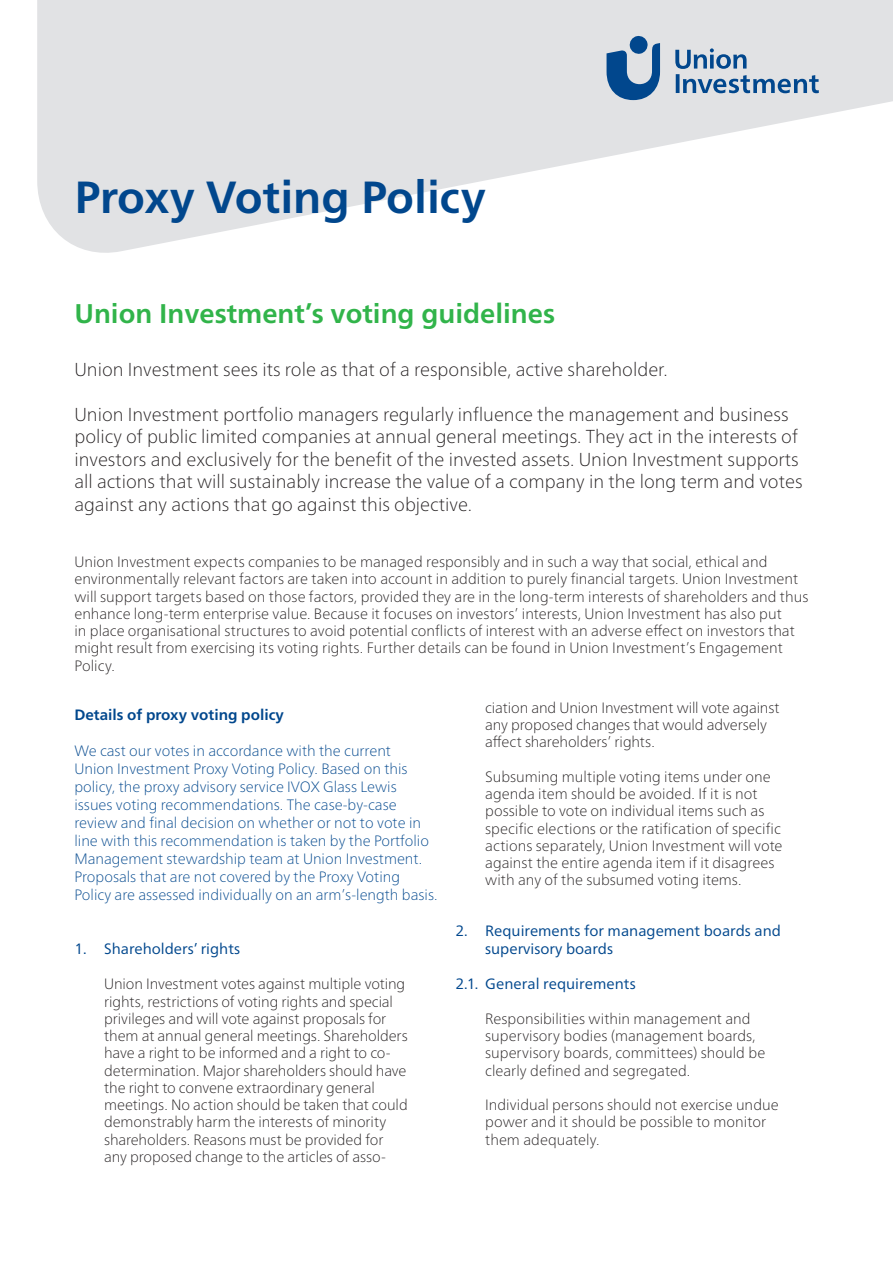
<style>
.page{position:relative;width:893px;height:1263px;background:#fff}
.page>*{position:absolute;margin:0;border:0;box-sizing:border-box;transform-origin:0 0}
.t1{font:700 45px "Frutiger Neue LT Pro";color:#01478d}
.t2{font:700 27px "Frutiger Neue LT Pro";color:#31b44a}
.t3{font:100 18.75px/22.5px "Frutiger Neue LT Pro";color:#231f20}
.t4{font:100 15px/17.2px "Frutiger Neue LT Pro";color:#231f20}
._03_Zwischenheadline{font:100 15px/18px "Frutiger Neue LT Pro";color:#01478d}
._03_Zwischenheadline-2{font:15px/18px "Frutiger Neue LT Pro";color:#01478d}
._03_Zwischenheadline-3{font:700 15px "Frutiger Neue LT Pro";color:#01478d}
</style>
<div class="page">
<svg style="left:37px;top:0;width:856px;height:253px;fill:#e1e2e4"></svg>
<svg style="left:607px;top:35px;width:212px;height:65px;background:#a8bbce"></svg>
<p class="t1" style="left:74px;top:171px;width:413px">Proxy Voting Policy</p>
<p class="t2" style="left:74px;top:297px;width:482px">Union Investment’s voting guidelines</p>
<p class="t3" style="left:74px;top:358px;width:595px">Union Investment sees its role as that of a responsible, active shareholder.</p>
<p class="t3" style="left:74px;top:403px;width:730px">Union Investment portfolio managers regularly influence the management and business policy of public limited companies at annual general meetings. They act in the interests of investors and exclusively for the benefit of the invested assets. Union Investment supports all actions that will sustainably increase the value of a company in the long term and votes against any actions that go against this objective.</p>
<p class="t4" style="left:74px;top:553px;width:735px">Union Investment expects companies to be managed responsibly and in such a way that social, ethical and environmentally relevant factors are taken into account in addition to purely financial targets. Union Investment will support targets based on those factors, provided they are in the long-term interests of shareholders and thus enhance long-term enterprise value. Because it focuses on investors’ interests, Union Investment has also put<br>in place organisational structures to avoid potential conflicts of interest with an adverse effect on investors that might result from exercising its voting rights. Further details can be found in Union Investment’s Engagement Policy.</p>
<p class="_03_Zwischenheadline-3" style="left:74px;top:706px;width:211px">Details of proxy voting policy</p>
<p class="_03_Zwischenheadline" style="left:74px;top:742px;width:365px">We cast our votes in accordance with the current<br>Union Investment Proxy Voting Policy. Based on this policy, the proxy advisory service IVOX Glass Lewis issues voting recommendations. The case-by-case review and final decision on whether or not to vote in line with this recommendation is taken by the Portfolio Management stewardship team at Union Investment.<br>Proposals that are not covered by the Proxy Voting Policy are assessed individually on an arm’s-length basis.</p>
<p class="_03_Zwischenheadline-2" style="left:74px;top:940px;width:167px">1. Shareholders’ rights</p>
<p class="t4" style="left:104px;top:975px;width:305px">Union Investment votes against multiple voting rights, restrictions of voting rights and special privileges and will vote against proposals for them at annual general meetings. Shareholders have a right to be informed and a right to co&shy;determination. Major shareholders should have the right to convene extraordinary general meetings. No action should be taken that could demonstrably harm the interests of minority shareholders. Reasons must be provided for any proposed change to the articles of asso-</p>
<p class="t4" style="left:485px;top:699px;width:296px">ciation and Union Investment will vote against any proposed changes that would adversely affect shareholders’ rights.</p>
<p class="t4" style="left:485px;top:768px;width:299px">Subsuming multiple voting items under one agenda item should be avoided. If it is not possible to vote on individual items such as specific elections or the ratification of specific actions separately, Union Investment will vote against the entire agenda item if it disagrees with any of the subsumed voting items.</p>
<p class="_03_Zwischenheadline-2" style="left:485px;top:922px;width:297px;text-indent:-30px">2. Requirements for management boards and supervisory boards</p>
<p class="_03_Zwischenheadline-2" style="left:455px;top:975px;width:182px">2.1. General requirements</p>
<p class="t4" style="left:485px;top:1010px;width:282px">Responsibilities within management and supervisory bodies (management boards, supervisory boards, committees) should be clearly defined and segregated.</p>
<p class="t4" style="left:485px;top:1096px;width:295px">Individual persons should not exercise undue power and it should be possible to monitor them adequately.</p>
</div>
